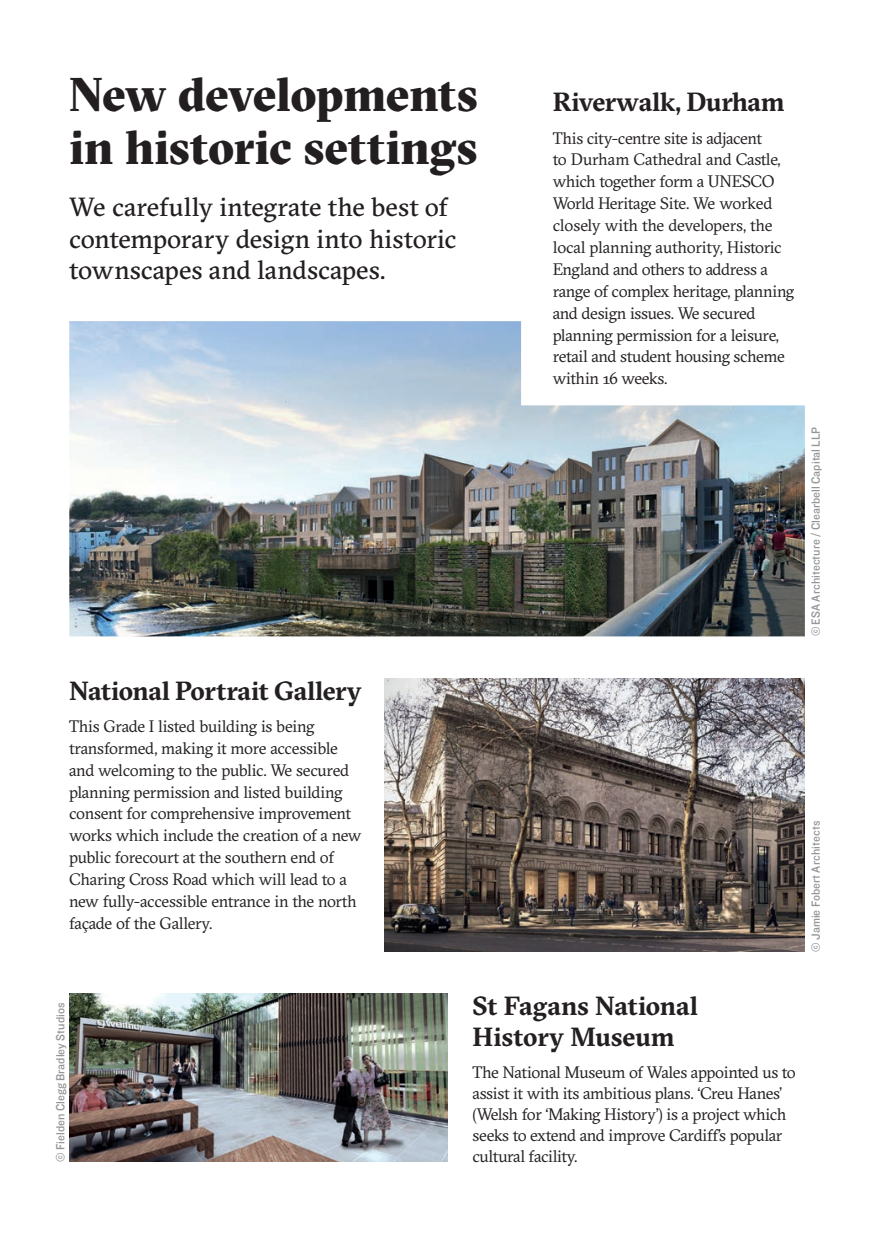
<style>
.page{position:relative;width:874px;height:1241px;background:#fff}
.page>*{position:absolute;margin:0;border:0;box-sizing:border-box;transform-origin:0 0}
.t1{font:900 47.25px/52.5px "GT Sectra Fine";letter-spacing:-.01em;color:#231f20}
.t2{font:26.25px/31.5px "GT Sectra";letter-spacing:-.005em;color:#231f20}
.t3{font:700 26.25px/31.5px "GT Sectra";letter-spacing:-.01em;color:#231f20}
.t4{font:16.62px/21.9px "GT Sectra";letter-spacing:-.02em;color:#231f20}
.t5{font:12.25px "Knockout 31 Junior Middlewt";letter-spacing:.005em;color:#939598}
</style>
<div class="page">
<img style="left:69px;top:321px;width:735px;height:315px">
<img style="left:384px;top:678px;width:420px;height:273px">
<img style="left:69px;top:993px;width:378px;height:168px">
<h1 class="t1" style="left:69px;top:67px;width:410px">New developments in historic settings</h1>
<h2 class="t2" style="left:69px;top:191px;width:388px">We carefully integrate the best of contemporary design into historic townscapes and landscapes.</h2>
<h2 class="t3" style="left:552px;top:86px;width:233px">Riverwalk, Durham</h2>
<p class="t4" style="left:552px;top:127px;width:243px">This city-centre site is adjacent<br>to Durham Cathedral and Castle, which together form a UNESCO<br>World Heritage Site. We worked closely with the developers, the local planning authority, Historic<br>England and others to address a range of complex heritage, planning and design issues. We secured planning permission for a leisure, retail and student housing scheme within 16 weeks.</p>
<p class="t5" style="left:806px;top:636px;width:211px;rotate:-90deg">© ESA Architecture / Clearbell Capital LLP</p>
<h2 class="t3" style="left:69px;top:674px;width:294px">National Portrait Gallery</h2>
<p class="t4" style="left:69px;top:715px;width:294px">This Grade I listed building is being transformed, making it more accessible and welcoming to the public. We secured planning permission and listed building consent for comprehensive improvement works which include the creation of a new public forecourt at the southern end of Charing Cross Road which will lead to a new fully-accessible entrance in the north façade of the Gallery.</p>
<p class="t5" style="left:52px;top:1161px;width:161px;rotate:-90deg">© Fielden Clegg Bradley Studios</p>
<p class="t5" style="left:806px;top:951px;width:132px;rotate:-90deg">© Jamie Fobert Architects</p>
<h2 class="t3" style="left:472px;top:989px;width:227px">St Fagans National<br>History Museum</h2>
<p class="t4" style="left:472px;top:1061px;width:324px;line-height:21px">The National Museum of Wales appointed us to assist it with its ambitious plans. ‘Creu Hanes’ (Welsh for ‘Making History’) is a project which seeks to extend and improve Cardiff’s popular cultural facility.</p>
</div>
